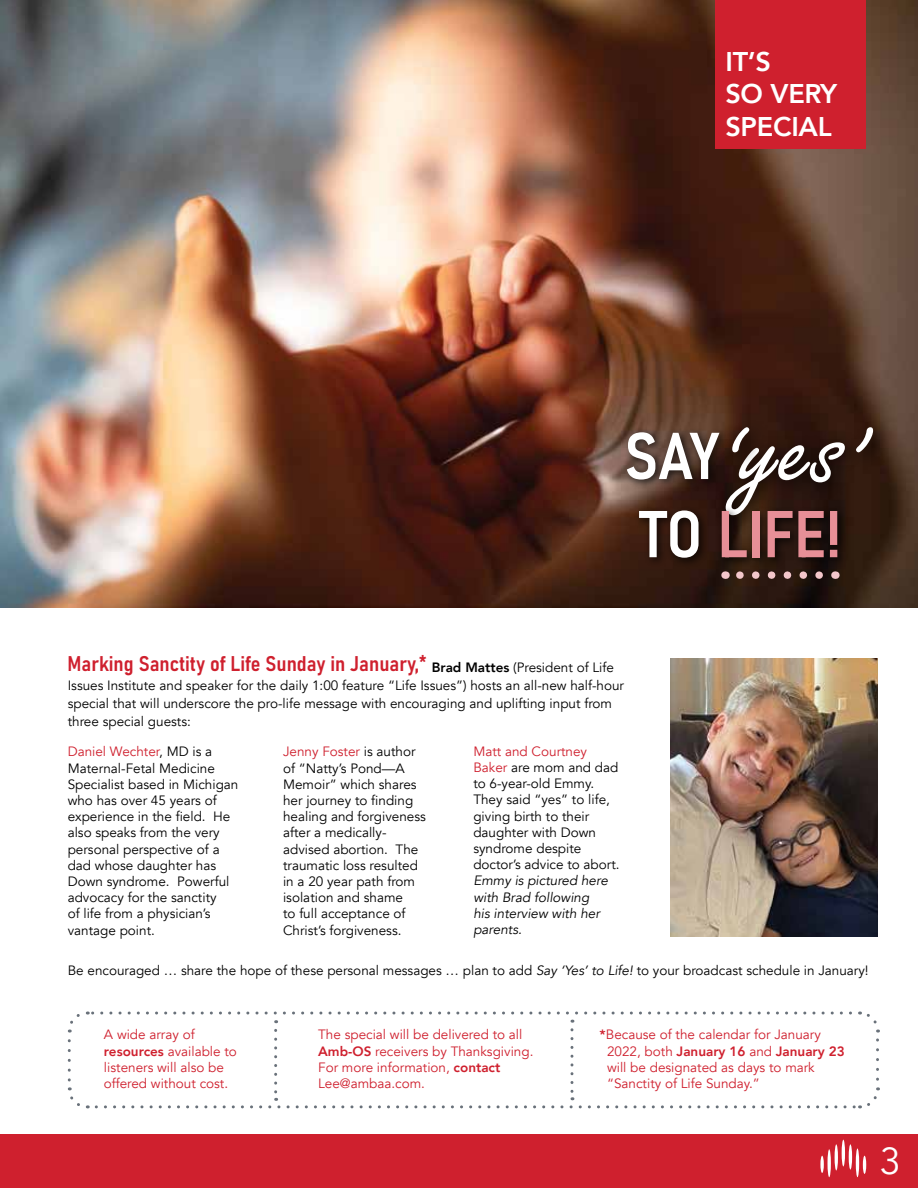
<style>
.page{position:relative;width:918px;height:1188px;background:#fff}
.page>*{position:absolute;margin:0;border:0;box-sizing:border-box;transform-origin:0 0}
.t1{font:116.7px "Freestyle Script";color:#fff}
.t2{font:65.1px/78.2px "Bahnschrift";color:#fff}
.t3{font:37.5px "Avenir";color:#fff}
.t4{font:800 27px/32.4px "Avenir";letter-spacing:-.01em;color:#fff}
.t5{font:21px "Bahnschrift";color:#cf202e}
.t6{font:13.5px/16.2px "Avenir";color:#000}
.t7{font:13.5px/16.2px "Avenir";color:#cf202e}
.t8{font:italic 13.5px/16.2px "Avenir";color:#000}
.s1{color:#e78f97}
.s2{font-weight:800}
.s3{color:#cf202e}
.s4{font-style:italic}
</style>
<div class="page">
<div style="left:0;top:1134px;width:918px;height:54px;background:#cf202e"></div>
<hr style="left:842px;top:1140px;width:3px;height:26px;background:#fff;border-radius:50%">
<hr style="left:849px;top:1144px;width:3px;height:26px;background:#fff;border-radius:50%">
<hr style="left:856px;top:1149px;width:3px;height:28px;background:#fff;border-radius:50%">
<hr style="left:863px;top:1156px;width:3px;height:18px;background:#fff;border-radius:50%">
<svg style="left:820px;top:1156px;width:4px;height:17px"></svg>
<hr style="left:828px;top:1149px;width:3px;height:28px;background:#fff;border-radius:50%">
<hr style="left:835px;top:1144px;width:3px;height:26px;background:#fff;border-radius:50%">
<img style="left:0;top:0;width:918px;height:607px">
<div style="left:715px;top:0;width:150px;height:148px;background:#cf202e"></div>
<svg style="left:733px;top:571px;width:86px;height:8px"></svg>
<div style="left:715px;top:432px;width:147px;height:101px;background:#341c10"></div>
<div style="left:724px;top:419px;width:169px;height:52px;background:#000;opacity:.75"></div>
<div style="left:623px;top:427px;width:225px;height:142px;background:#000;opacity:.75"></div>
<svg style="left:67px;top:1011px;width:813px;height:98px"></svg>
<img style="left:671px;top:658px;width:207px;height:278px">
<h3 class="t4" style="left:725px;top:45px;width:113px">IT’S<br>SO VERY<br>SPECIAL</h3>
<h1 class="t1" style="left:714px;top:408px;width:145px">‘ ’</h1>
<h2 class="t2" style="left:624px;top:413px;width:218px">SAY<br>TO <span class="s1">LIFE!</span></h2>
<h1 class="t1" style="left:744px;top:385px;width:102px">yes</h1>
<h3 class="t5" style="left:68px;top:648px;width:360px">Marking Sanctity of Life Sunday in January,*</h3>
<p class="t6" style="left:68px;top:658px;width:558px;line-height:18px;text-indent:364px"><span class="s2">Brad Mattes</span> (President of Life Issues Institute and speaker for the daily 1:00 feature “Life Issues”) hosts an all-new half-hour special that will underscore the pro-life message with encouraging and uplifting input from three special guests:</p>
<p class="t6" style="left:283px;top:744px;width:144px"><span class="s3">Jenny Foster</span> is author of “Natty’s Pond—A<br>Memoir” which shares her journey to finding healing and forgiveness after a medically&shy;advised abortion. The traumatic loss resulted in a 20 year path from isolation and shame<br>to full acceptance of<br>Christ’s forgiveness.</p>
<p class="t6" style="left:68px;top:744px;width:172px"><span class="s3">Daniel Wechter</span>, MD is a<br>Maternal-Fetal Medicine<br>Specialist based in Michigan who has over 45 years of experience in the field. He also speaks from the very personal perspective of a dad whose daughter has<br>Down syndrome. Powerful advocacy for the sanctity<br>of life from a physician’s vantage point.</p>
<p class="t6" style="left:473px;top:743px;width:148px"><span class="s3">Matt and Courtney<br>Baker</span> are mom and dad to 6-year-old Emmy.<br>They said “yes” to life, giving birth to their daughter with Down syndrome despite doctor’s advice to abort.</p>
<p class="t8" style="left:473px;top:873px;width:136px">Emmy is pictured here with Brad following his interview with her parents.</p>
<p class="t6" style="left:68px;top:963px;width:802px">Be encouraged … share the hope of these personal messages … plan to add <span class="s4">Say ‘Yes’ to Life!</span> to your broadcast schedule in January!</p>
<p class="t7" style="left:104px;top:1027px;width:134px">A wide array of <span class="s2">resources</span> available to listeners will also be offered without cost.</p>
<p class="t7" style="left:318px;top:1027px;width:217px">The special will be delivered to all<br><span class="s2">Amb-OS</span> receivers by Thanksgiving.<br>For more information, <span class="s2">contact<br></span>Lee@ambaa.com.</p>
<p class="t7" style="left:607px;top:1027px;width:239px;text-indent:-8px"><span class="s2">*</span>Because of the calendar for January 2022, both <span class="s2">January 16</span> and <span class="s2">January 23 </span>will be designated as days to mark “Sanctity of Life Sunday.”</p>
<h3 class="t3" style="left:880px;top:1138px;width:22px">3</h3>
</div>
